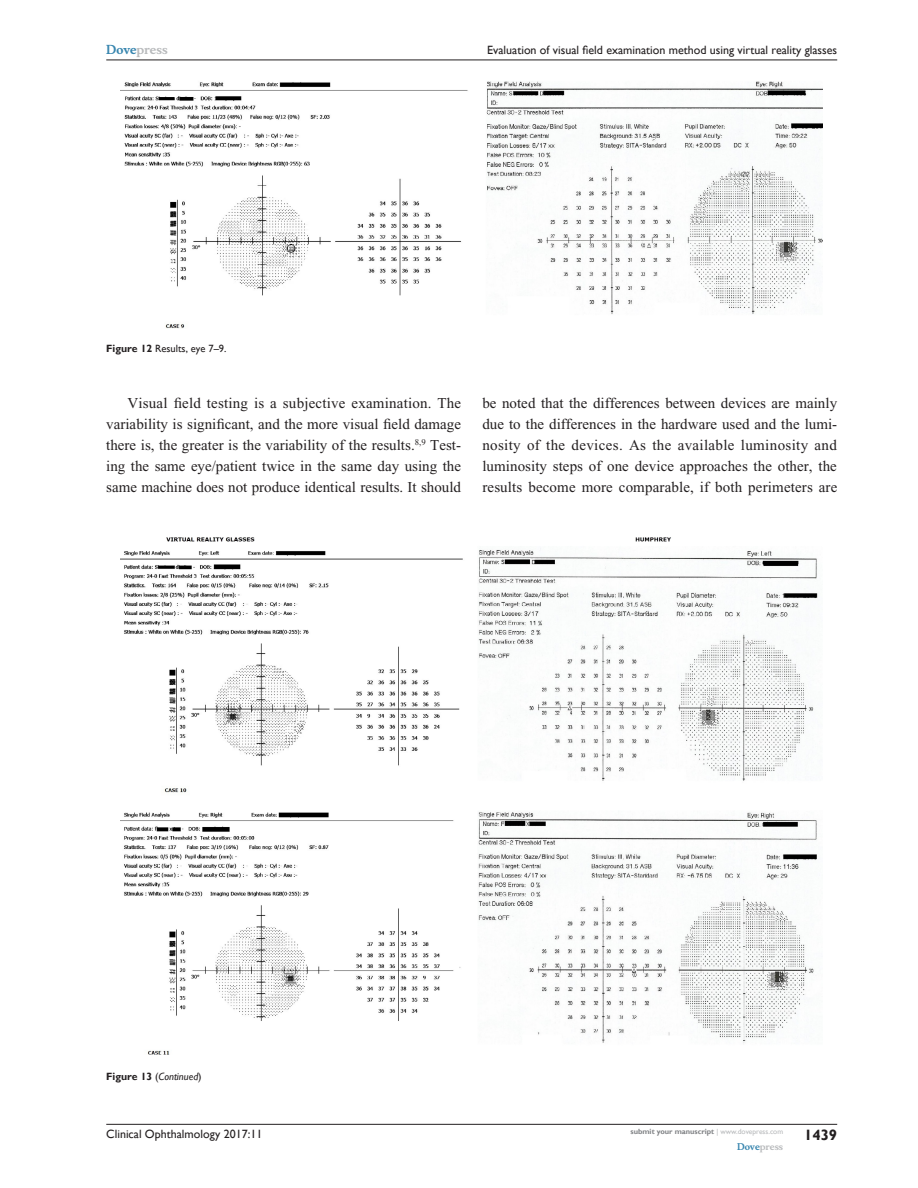
<style>
.page{position:relative;width:918px;height:1188px;background:#fff}
.page>*{position:absolute;margin:0;border:0;box-sizing:border-box;transform-origin:0 0}
.t1{font:15px/21px "Times New Roman";color:#231f20;text-align:justify}
.t2{font:700 15px "Gill Sans";color:#231f20}
.t3{font:12px "Gill Sans";color:#231f20}
.t4{font:700 12px "Musee";color:#b8babc}
.t5{font:10.5px "Gill Sans";color:#231f20}
.t6{font:italic 10.5px "Gill Sans";color:#231f20}
.t7{font:700 9px "Musee";color:#b8babc}
.t8{font:700 7.5px "Gill Sans";color:#808285}
.s1{color:#3886af}
.s2{font-weight:700}
.s3{font-weight:700;font-style:normal}
.s4{font-style:normal}
.s5{font-weight:400;color:#b8babc}
</style>
<div class="page">
<hr style="left:106px;top:1124px;width:731px;height:1px;background:#231f20">
<hr style="left:106px;top:60px;width:731px;height:1px;background:#231f20">
<img style="left:121px;top:81px;width:702px;height:247px">
<img style="left:121px;top:537px;width:697px;height:518px">
<p class="t4" style="left:106px;top:43px;width:63px"><span class="s1">Dove</span>press</p>
<p class="t5" style="left:106px;top:343px;width:122px"><span class="s2">Figure 12</span> Results, eye 7–9.</p>
<p class="t3" style="left:487px;top:43px;width:351px">Evaluation of visual field examination method using virtual reality glasses</p>
<p class="t1" style="left:106px;top:393px;width:357px;text-indent:21px">Visual field testing is a subjective examination. The variability is significant, and the more visual field damage there is, the greater is the variability of the results.<sup>8,9</sup> Test&shy;ing the same eye/patient twice in the same day using the same machine does not produce identical results. It should</p>
<p class="t1" style="left:482px;top:393px;width:357px">be noted that the differences between devices are mainly due to the differences in the hardware used and the lumi&shy;nosity of the devices. As the available luminosity and luminosity steps of one device approaches the other, the results become more comparable, if both perimeters are</p>
<p class="t6" style="left:106px;top:1070px;width:97px"><span class="s3">Figure 13</span> <span class="s4">(</span>Continued<span class="s4">)</span></p>
<p class="t3" style="left:106px;top:1127px;width:158px">Clinical Ophthalmology 2017:11</p>
<p class="t8" style="left:631px;top:1127px;width:154px">submit your manuscript <span class="s5">| www.dovepress.com</span></p>
<p class="t7" style="left:737px;top:1141px;width:48px"><span class="s1">Dove</span>press</p>
<p class="t2" style="left:804px;top:1126px;width:35px">1439</p>
</div>
